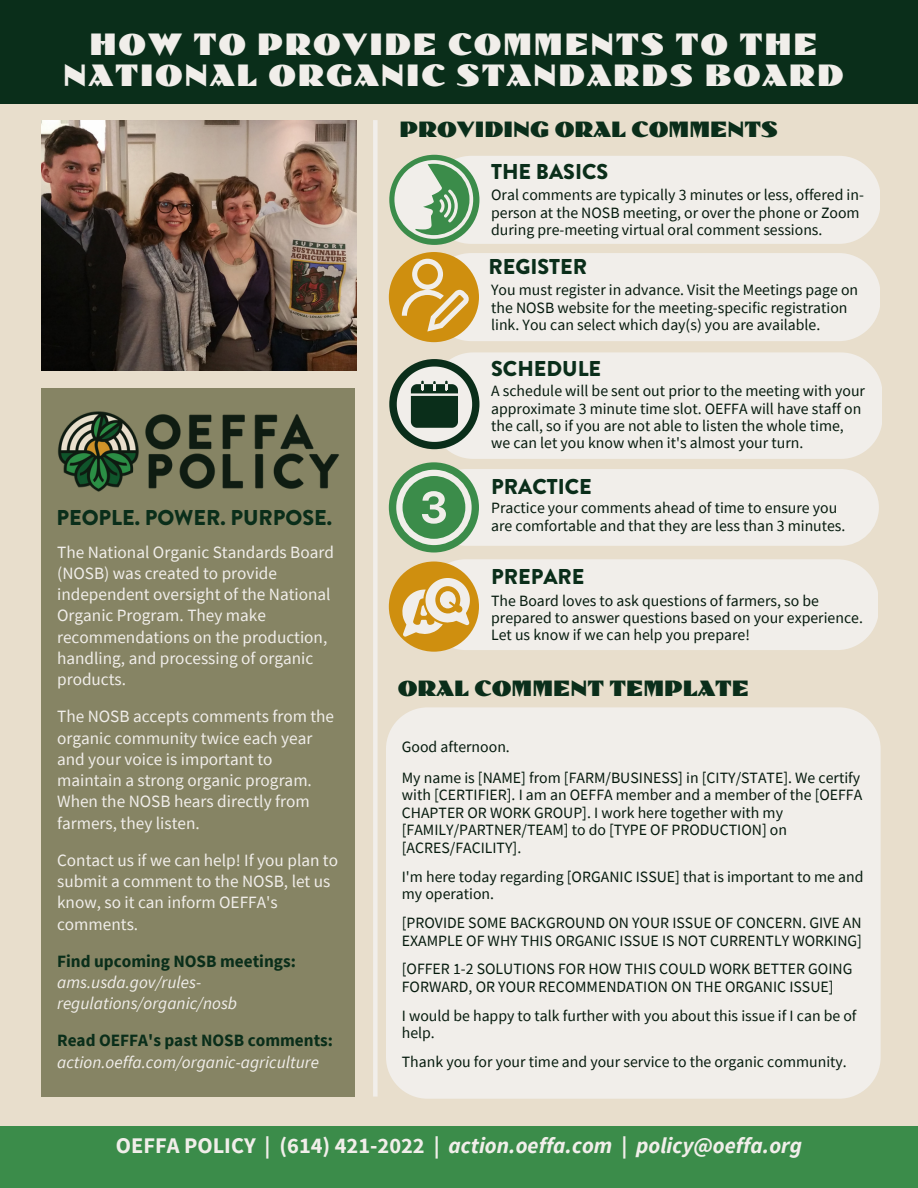
<style>
.page{position:relative;width:918px;height:1188px;background:#e8decc}
.page>*{position:absolute;margin:0;border:0;box-sizing:border-box;transform-origin:0 0}
.t1{font:31.95px/30.3px "Dolmen Com";letter-spacing:.055em;color:#f1eeea;text-align:center}
.t2{font:22.95px "Dolmen Com";color:#0a2e1a}
.t3{font:italic 700 22.35px "Source Sans Pro";color:#f1eeea}
.t4{font:900 21.45px "Brandon Grotesque";color:#0a2e1a}
.t5{font:17.25px/21.3px "Source Sans Pro";color:#f1eeea}
.t6{font:italic 17.25px/21.3px "Source Sans Pro";color:#f1eeea}
.t7{font:700 17.25px "Source Sans Pro";color:#0a2e1a}
.t8{font:15.75px/17.4px "Source Sans Pro";color:#051a0d}
.s1{font-style:normal}
</style>
<div class="page">
<div style="left:42px;top:388px;width:313px;height:708px;background:#868464"></div>
<img style="left:42px;top:120px;width:315px;height:251px">
<div style="left:386px;top:707px;width:495px;height:392px;background:#f1eeea;border-radius:42px"></div>
<div style="left:432px;top:352px;width:450px;height:107px;background:#f1eeea;border-radius:42px"></div>
<div style="left:389px;top:359px;width:90px;height:90px;background:#0a2e1a;border-radius:50%"></div>
<div style="left:430px;top:156px;width:450px;height:88px;background:#f1eeea;border-radius:42px"></div>
<div style="left:389px;top:155px;width:90px;height:90px;background:#3b8c4a;border-radius:50%"></div>
<div style="left:0;top:1126px;width:918px;height:62px;background:#3b8c4a"></div>
<div style="left:424px;top:559px;width:454px;height:91px;background:#f1eeea;border-radius:42px"></div>
<div style="left:373px;top:120px;width:5px;height:977px;background:#f1eeea"></div>
<div style="left:430px;top:253px;width:450px;height:88px;background:#f1eeea;border-radius:42px"></div>
<div style="left:389px;top:252px;width:90px;height:90px;background:#cf8f0f;border-radius:50%"></div>
<div style="left:0;top:0;width:918px;height:103px;background:#0a2e1a"></div>
<img style="left:42px;top:295px;width:313px;height:197px">
<div style="left:428px;top:469px;width:450px;height:76px;background:#f1eeea;border-radius:38px"></div>
<div style="left:389px;top:462px;width:90px;height:91px;background:#3b8c4a;border-radius:50%"></div>
<div style="left:389px;top:562px;width:90px;height:90px;background:#cf8f0f;border-radius:50%"></div>
<svg style="left:394px;top:160px;width:79px;height:79px"></svg>
<svg style="left:402px;top:259px;width:67px;height:73px"></svg>
<svg style="left:397px;top:367px;width:75px;height:75px"></svg>
<svg style="left:396px;top:470px;width:76px;height:75px"></svg>
<svg style="left:402px;top:578px;width:68px;height:59px"></svg>
<h1 class="t1" style="left:63px;top:31px;width:782px">HOW TO PROVIDE COMMENTS TO THE<br>NATIONAL ORGANIC STANDARDS BOARD</h1>
<h2 class="t2" style="left:399px;top:116px;width:380px">PROVIDING ORAL COMMENTS</h2>
<h3 class="t4" style="left:491px;top:157px;width:119px">THE BASICS</h3>
<p class="t8" style="left:491px;top:186px;width:374px">Oral comments are typically 3 minutes or less, offered in&shy;person at the NOSB meeting, or over the phone or Zoom during pre-meeting virtual oral comment sessions.</p>
<h3 class="t4" style="left:488px;top:252px;width:100px">REGISTER</h3>
<p class="t8" style="left:491px;top:281px;width:369px">You must register in advance. Visit the Meetings page on the NOSB website for the meeting-specific registration link. You can select which day(s) you are available.</p>
<h3 class="t4" style="left:491px;top:354px;width:112px">SCHEDULE</h3>
<p class="t8" style="left:491px;top:382px;width:375px">A schedule will be sent out prior to the meeting with your approximate 3 minute time slot. OEFFA will have staff on the call, so if you are not able to listen the whole time, we can let you know when it's almost your turn.</p>
<h3 class="t4" style="left:57px;top:503px;width:277px">PEOPLE. POWER. PURPOSE.</h3>
<p class="t5" style="left:57px;top:541px;width:278px">The National Organic Standards Board (NOSB) was created to provide independent oversight of the National<br>Organic Program. They make recommendations on the production, handling, and processing of organic products.</p>
<p class="t5" style="left:57px;top:706px;width:279px">The NOSB accepts comments from the organic community twice each year and your voice is important to maintain a strong organic program.<br>When the NOSB hears directly from farmers, they listen.</p>
<p class="t5" style="left:57px;top:849px;width:283px">Contact us if we can help! If you plan to submit a comment to the NOSB, let us know, so it can inform OEFFA's comments.</p>
<p class="t7" style="left:57px;top:950px;width:240px">Find upcoming NOSB meetings:</p>
<p class="t6" style="left:57px;top:971px;width:182px">ams.usda.gov/rules&shy;regulations/organic/nosb</p>
<p class="t7" style="left:57px;top:1029px;width:277px">Read OEFFA's past NOSB comments:</p>
<p class="t6" style="left:57px;top:1051px;width:263px">action.oeffa.com/organic-agriculture</p>
<h3 class="t4" style="left:491px;top:471px;width:102px">PRACTICE</h3>
<p class="t8" style="left:491px;top:499px;width:356px">Practice your comments ahead of time to ensure you are comfortable and that they are less than 3 minutes.</p>
<h3 class="t4" style="left:491px;top:562px;width:95px">PREPARE</h3>
<p class="t8" style="left:491px;top:591px;width:373px">The Board loves to ask questions of farmers, so be prepared to answer questions based on your experience.<br>Let us know if we can help you prepare!</p>
<h2 class="t2" style="left:398px;top:674px;width:353px">ORAL COMMENT TEMPLATE</h2>
<p class="t8" style="left:402px;top:731px;width:460px;line-height:30.6px">Good afternoon.<br>My name is [NAME] from [FARM/BUSINESS] in [CITY/STATE]. We certify</p>
<p class="t8" style="left:402px;top:786px;width:462px">with [CERTIFIER]. I am an OEFFA member and a member of the [OEFFA CHAPTER OR WORK GROUP]. I work here together with my [FAMILY/PARTNER/TEAM] to do [TYPE OF PRODUCTION] on [ACRES/FACILITY].</p>
<p class="t8" style="left:402px;top:867px;width:463px">I'm here today regarding [ORGANIC ISSUE] that is important to me and my operation.</p>
<p class="t8" style="left:402px;top:914px;width:462px">[PROVIDE SOME BACKGROUND ON YOUR ISSUE OF CONCERN. GIVE AN<br>EXAMPLE OF WHY THIS ORGANIC ISSUE IS NOT CURRENTLY WORKING]</p>
<p class="t8" style="left:402px;top:960px;width:452px">[OFFER 1-2 SOLUTIONS FOR HOW THIS COULD WORK BETTER GOING<br>FORWARD, OR YOUR RECOMMENDATION ON THE ORGANIC ISSUE]</p>
<p class="t8" style="left:402px;top:1006px;width:456px">I would be happy to talk further with you about this issue if I can be of help.</p>
<p class="t8" style="left:402px;top:1053px;width:446px">Thank you for your time and your service to the organic community.</p>
<h3 class="t3" style="left:116px;top:1132px;width:688px"><span class="s1">OEFFA POLICY | (614) 421-2022 |</span> action.oeffa.com <span class="s1">|</span> policy@oeffa.org</h3>
</div>
